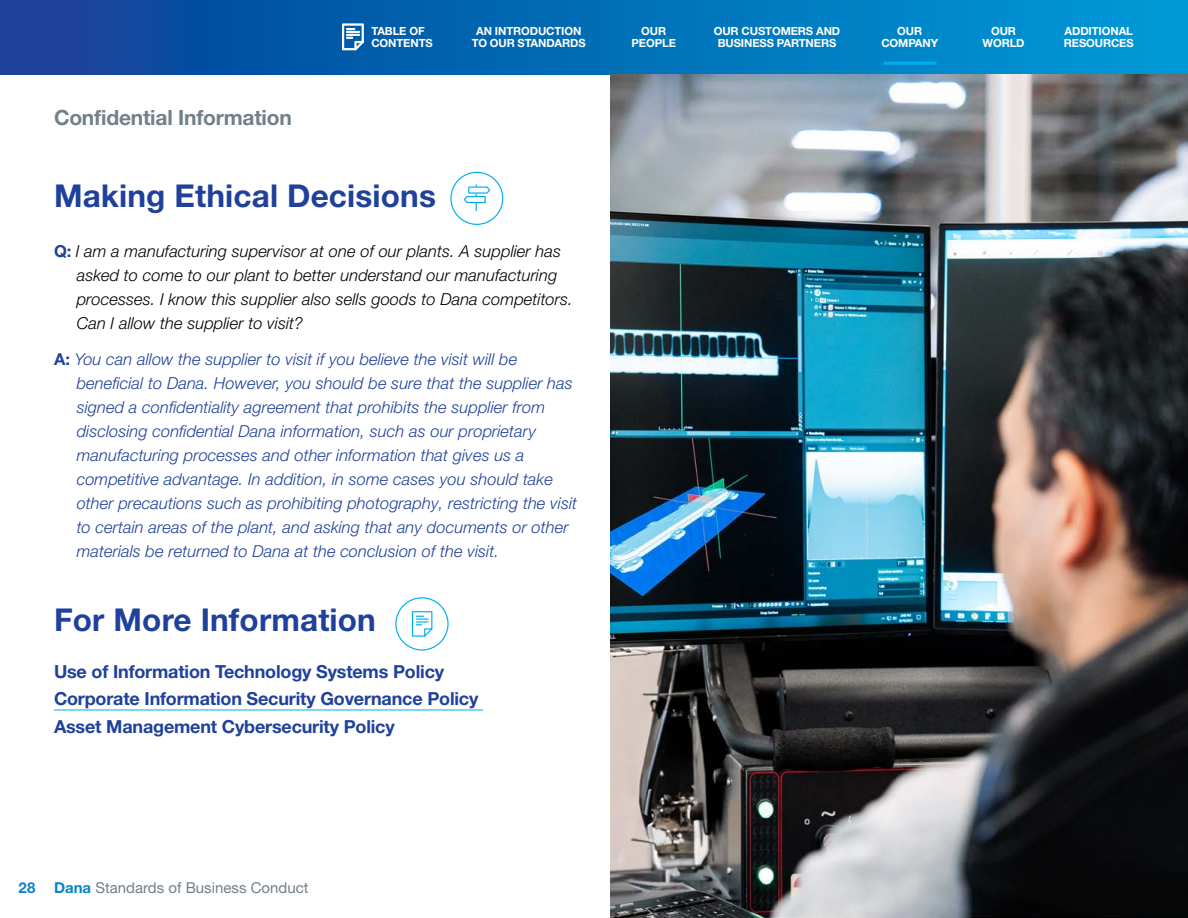
<style>
.page{position:relative;width:1188px;height:918px;background:#fff}
.page>*{position:absolute;margin:0;border:0;box-sizing:border-box;transform-origin:0 0}
.t1{font:700 31.5px "Helvetica Neue LT Pro";letter-spacing:.005em;color:#20419b}
.t2{font:700 21px "Helvetica Neue LT Pro";letter-spacing:-.01em;color:#72808a}
.t3{font:700 18px/27.8px "Helvetica Neue LT Pro";letter-spacing:-.01em;color:#20419b}
.t4{font:italic 300 16.5px/24px "Helvetica Neue LT Pro";letter-spacing:.005em;color:#20419b}
.t5{font:italic 300 16.5px/24px "Helvetica Neue LT Pro";letter-spacing:.005em;color:#000}
.t6{font:15px "Helvetica Neue LT Pro";color:#72808a}
.t7{font:700 11.25px/12px "Helvetica Neue LT Pro";letter-spacing:-.01em;color:#fff;text-align:center}
.s1{font-weight:700;font-style:normal;color:#20419b}
.s2{font-weight:700;font-style:normal}
.s3{font-weight:700;color:#0b85c8}
</style>
<div class="page">
<svg style="left:0;top:0;width:1188px;height:75px;background:#046cb5"></svg>
<svg style="left:342px;top:23px;width:22px;height:28px"></svg>
<hr style="left:884px;top:62px;width:53px;height:3px;background:#00aeef">
<hr style="left:54px;top:710px;width:429px;height:1px;background:#00aeef">
<img style="left:611px;top:75px;width:577px;height:843px">
<svg style="left:450px;top:172px;width:53px;height:53px"></svg>
<svg style="left:395px;top:597px;width:54px;height:54px"></svg>
<p class="t2" style="left:54px;top:105px;width:239px">Confidential Information</p>
<p class="t7" style="left:371px;top:25px;width:63px;text-align:left">TABLE OF<br>CONTENTS</p>
<p class="t7" style="left:472px;top:25px;width:116px">AN INTRODUCTION<br>TO OUR STANDARDS</p>
<h1 class="t1" style="left:54px;top:176px;width:384px">Making Ethical Decisions</h1>
<p class="t5" style="left:77px;top:238px;width:498px;text-indent:-23px"><span class="s1">Q:</span> I am a manufacturing supervisor at one of our plants. A supplier has asked to come to our plant to better understand our manufacturing processes. I know this supplier also sells goods to Dana competitors.<br>Can I allow the supplier to visit?</p>
<p class="t4" style="left:77px;top:346px;width:502px;text-indent:-23px"><span class="s2">A:</span> You can allow the supplier to visit if you believe the visit will be beneficial to Dana. However, you should be sure that the supplier has signed a confidentiality agreement that prohibits the supplier from disclosing confidential Dana information, such as our proprietary manufacturing processes and other information that gives us a competitive advantage. In addition, in some cases you should take other precautions such as prohibiting photography, restricting the visit to certain areas of the plant, and asking that any documents or other materials be returned to Dana at the conclusion of the visit.</p>
<h1 class="t1" style="left:54px;top:600px;width:323px">For More Information</h1>
<p class="t3" style="left:54px;top:657px;width:426px">Use of Information Technology Systems Policy<br>Corporate Information Security Governance Policy<br>Asset Management Cybersecurity Policy</p>
<p class="t7" style="left:632px;top:25px;width:46px">OUR<br>PEOPLE</p>
<p class="t7" style="left:714px;top:25px;width:128px">OUR CUSTOMERS AND<br>BUSINESS PARTNERS</p>
<p class="t7" style="left:881px;top:25px;width:58px">OUR<br>COMPANY</p>
<p class="t7" style="left:983px;top:25px;width:44px">OUR<br>WORLD</p>
<p class="t7" style="left:1064px;top:25px;width:71px;text-align:left">ADDITIONAL<br>RESOURCES</p>
<p class="t6" style="left:19px;top:879px;width:291px"><span class="s3">28 Dana</span> Standards of Business Conduct</p>
</div>
